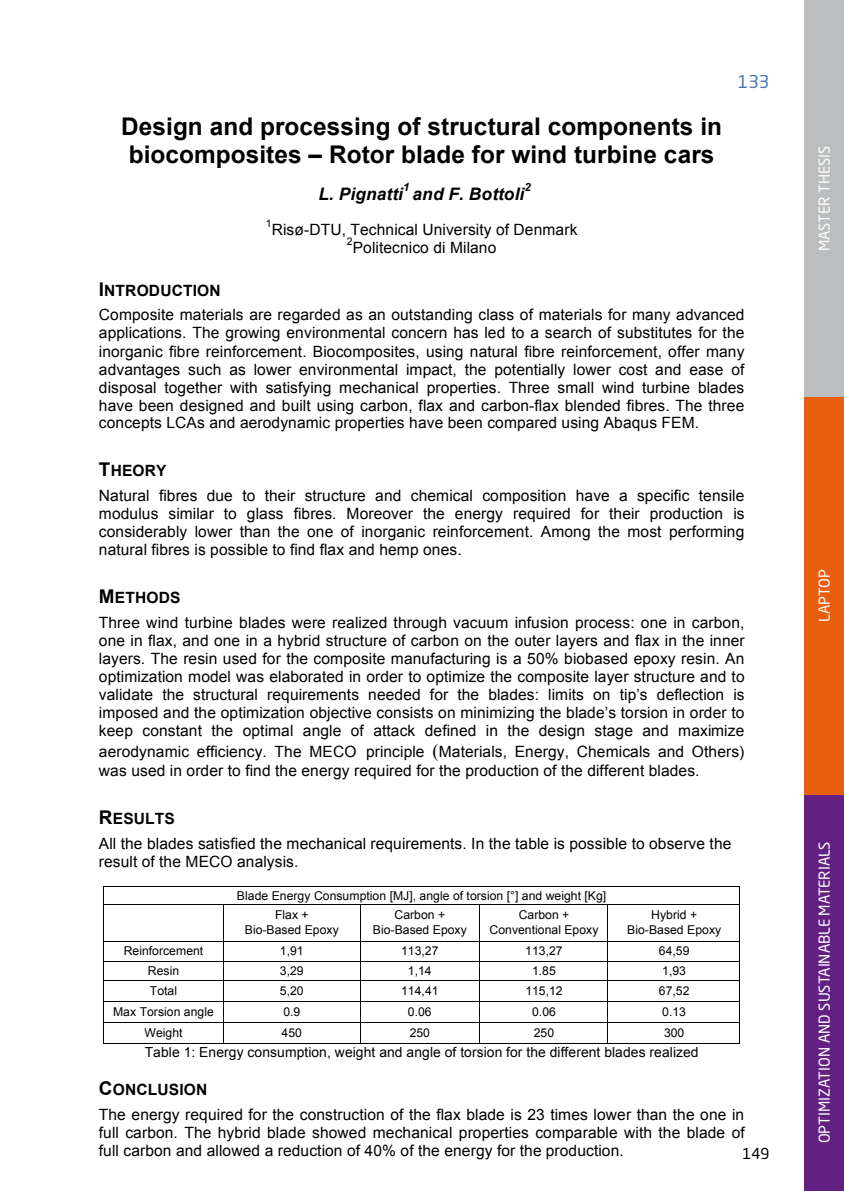
<style>
.page{position:relative;width:844px;height:1191px;background:#fff}
.page>*{position:absolute;margin:0;border:0;box-sizing:border-box;transform-origin:0 0}
.t1{font:700 24.32px/28.2px "Arial";letter-spacing:.005em;color:#000;text-align:center}
.t2{font:17.5px "Neo Sans Std";color:#4977b6}
.t3{font:italic 700 17.15px "Arial";letter-spacing:.01em;color:#000}
.t4{font:15.58px/18px "Arial";letter-spacing:.01em;color:#000}
.t5{font:14.88px "Neo Sans Std";color:#fff}
.t6{font:14.88px "Neo Sans Std";color:#000}
.t7{font:13.83px "Arial";letter-spacing:.005em;color:#000}
.t8{font:12.25px/15.6px "Arial";letter-spacing:.005em;color:#000;text-align:center}
.t9{font:italic 700 11.38px "Arial";color:#000}
.t10{font:10.5px "Arial";color:#000}
.s1{font-weight:700;font-size:18.9px}
.s2{font-weight:700}
.s3{font-family:"Times New Roman";font-size:18.9px}
</style>
<div class="page">
<hr style="left:103px;top:886px;width:636px;height:1px;background:#000">
<svg style="left:103px;top:887px;width:1px;height:16px"></svg>
<hr style="left:103px;top:903px;width:120px;height:1px;background:#000">
<hr style="left:224px;top:903px;width:136px;height:1px;background:#000">
<hr style="left:361px;top:903px;width:118px;height:1px;background:#000">
<hr style="left:480px;top:903px;width:127px;height:1px;background:#000">
<hr style="left:608px;top:903px;width:131px;height:1px;background:#000">
<svg style="left:739px;top:886px;width:1px;height:18px"></svg>
<hr style="left:103px;top:904px;width:1px;height:37px;background:#000">
<hr style="left:223px;top:904px;width:1px;height:37px;background:#000">
<hr style="left:360px;top:904px;width:1px;height:37px;background:#000">
<hr style="left:479px;top:904px;width:1px;height:37px;background:#000">
<hr style="left:607px;top:904px;width:1px;height:37px;background:#000">
<hr style="left:739px;top:904px;width:1px;height:37px;background:#000">
<hr style="left:103px;top:941px;width:120px;height:1px;background:#000">
<hr style="left:224px;top:941px;width:136px;height:1px;background:#000">
<hr style="left:361px;top:941px;width:118px;height:1px;background:#000">
<hr style="left:480px;top:941px;width:127px;height:1px;background:#000">
<hr style="left:608px;top:941px;width:131px;height:1px;background:#000">
<hr style="left:103px;top:960px;width:120px;height:1px;background:#000">
<hr style="left:224px;top:960px;width:136px;height:1px;background:#000">
<hr style="left:361px;top:960px;width:118px;height:1px;background:#000">
<hr style="left:480px;top:960px;width:127px;height:1px;background:#000">
<hr style="left:608px;top:960px;width:131px;height:1px;background:#000">
<hr style="left:103px;top:980px;width:120px;height:1px;background:#000">
<hr style="left:224px;top:980px;width:136px;height:1px;background:#000">
<hr style="left:361px;top:980px;width:118px;height:1px;background:#000">
<hr style="left:480px;top:980px;width:127px;height:1px;background:#000">
<hr style="left:608px;top:980px;width:131px;height:1px;background:#000">
<hr style="left:103px;top:1001px;width:120px;height:1px;background:#000">
<hr style="left:224px;top:1001px;width:136px;height:1px;background:#000">
<hr style="left:361px;top:1001px;width:118px;height:1px;background:#000">
<hr style="left:480px;top:1001px;width:127px;height:1px;background:#000">
<hr style="left:608px;top:1001px;width:131px;height:1px;background:#000">
<hr style="left:103px;top:1022px;width:120px;height:1px;background:#000">
<hr style="left:224px;top:1022px;width:136px;height:1px;background:#000">
<hr style="left:361px;top:1022px;width:118px;height:1px;background:#000">
<hr style="left:480px;top:1022px;width:127px;height:1px;background:#000">
<hr style="left:608px;top:1022px;width:131px;height:1px;background:#000">
<svg style="left:103px;top:942px;width:1px;height:101px"></svg>
<hr style="left:103px;top:1043px;width:120px;height:1px;background:#000">
<svg style="left:223px;top:941px;width:1px;height:103px"></svg>
<hr style="left:224px;top:1043px;width:136px;height:1px;background:#000">
<svg style="left:360px;top:941px;width:1px;height:103px"></svg>
<hr style="left:361px;top:1043px;width:118px;height:1px;background:#000">
<svg style="left:479px;top:941px;width:1px;height:103px"></svg>
<hr style="left:480px;top:1043px;width:127px;height:1px;background:#000">
<svg style="left:607px;top:941px;width:1px;height:103px"></svg>
<hr style="left:608px;top:1043px;width:131px;height:1px;background:#000">
<svg style="left:739px;top:941px;width:1px;height:103px"></svg>
<div style="left:804px;top:794px;width:39px;height:397px;background:#622181"></div>
<div style="left:804px;top:397px;width:39px;height:397px;background:#e95d0f"></div>
<div style="left:804px;top:0;width:39px;height:397px;background:#bbbdbe"></div>
<h1 class="t1" style="left:121px;top:113px;width:602px">Design and processing of structural components in biocomposites – Rotor blade for wind turbine cars</h1>
<p class="t3" style="left:318px;top:183px;width:86px">L. Pignatti</p>
<p class="t9" style="left:403px;top:180px;width:8px">1</p>
<p class="t9" style="left:524px;top:180px;width:8px">2</p>
<p class="t3" style="left:412px;top:183px;width:113px">and F. Bottoli</p>
<p class="t2" style="left:737px;top:71px;width:33px">133</p>
<p class="t10" style="left:266px;top:216px;width:7px">1</p>
<p class="t4" style="left:272px;top:221px;width:307px">Risø-DTU, Technical University of Denmark</p>
<p class="t10" style="left:347px;top:235px;width:7px">2</p>
<p class="t4" style="left:352px;top:239px;width:145px">Politecnico di Milano</p>
<p class="t4" style="left:99px;top:278px;width:647px;line-height:24.3px"><span class="s1">I</span><span class="s2">NTRODUCTION<br></span>Composite materials are regarded as an outstanding class of materials for many advanced</p>
<p class="t4" style="left:99px;top:324px;width:647px;text-align:justify">applications. The growing environmental concern has led to a search of substitutes for the inorganic fibre reinforcement. Biocomposites, using natural fibre reinforcement, offer many advantages such as lower environmental impact, the potentially lower cost and ease of disposal together with satisfying mechanical properties. Three small wind turbine blades have been designed and built using carbon, flax and carbon-flax blended fibres. The three concepts LCAs and aerodynamic properties have been compared using Abaqus FEM.</p>
<p class="t4" style="left:99px;top:458px;width:646px;line-height:24.8px"><span class="s1">T</span><span class="s2">HEORY<br></span>Natural fibres due to their structure and chemical composition have a specific tensile</p>
<p class="t4" style="left:99px;top:505px;width:647px;text-align:justify">modulus similar to glass fibres. Moreover the energy required for their production is considerably lower than the one of inorganic reinforcement. Among the most performing natural fibres is possible to find flax and hemp ones.</p>
<p class="t4" style="left:99px;top:585px;width:646px;line-height:24.8px"><span class="s1">M</span><span class="s2">ETHODS<br></span>Three wind turbine blades were realized through vacuum infusion process: one in carbon,</p>
<p class="t4" style="left:99px;top:631px;width:647px;text-align:justify">one in flax, and one in a hybrid structure of carbon on the outer layers and flax in the inner layers. The resin used for the composite manufacturing is a 50% biobased epoxy resin. An optimization model was elaborated in order to optimize the composite layer structure and to validate the structural requirements needed for the blades: limits on tip’s deflection is imposed and the optimization objective consists on minimizing the blade’s torsion in order to keep constant the optimal angle of attack defined in the design stage and maximize</p>
<p class="t4" style="left:99px;top:743px;width:646px;line-height:18.6px">aerodynamic efficiency. The MECO principle <span class="s3">(</span>Materials, Energy, Chemicals and Others) was used in order to find the energy required for the production of the different blades.</p>
<p class="t4" style="left:99px;top:806px;width:633px;line-height:24.3px"><span class="s1">R</span><span class="s2">ESULTS<br></span>All the blades satisfied the mechanical requirements. In the table is possible to observe the</p>
<p class="t4" style="left:99px;top:852px;width:201px">result of the MECO analysis.</p>
<p class="t8" style="left:275px;top:886px;width:333px;line-height:18.9px;text-align:left;text-indent:-38px">Blade Energy Consumption [MJ], angle of torsion [°] and weight [Kg]<br>Flax +</p>
<p class="t8" style="left:245px;top:922px;width:95px">Bio-Based Epoxy</p>
<p class="t8" style="left:373px;top:906px;width:95px">Carbon +<br>Bio-Based Epoxy</p>
<p class="t8" style="left:489px;top:906px;width:110px">Carbon +<br>Conventional Epoxy</p>
<p class="t8" style="left:627px;top:906px;width:95px">Hybrid +<br>Bio-Based Epoxy</p>
<p class="t8" style="left:124px;top:943px;width:81px">Reinforcement</p>
<p class="t8" style="left:280px;top:943px;width:25px">1,91</p>
<p class="t8" style="left:401px;top:943px;width:39px">113,27</p>
<p class="t8" style="left:525px;top:943px;width:39px">113,27</p>
<p class="t8" style="left:658px;top:943px;width:32px">64,59</p>
<p class="t8" style="left:148px;top:962px;width:33px">Resin</p>
<p class="t8" style="left:280px;top:962px;width:25px">3,29</p>
<p class="t8" style="left:408px;top:962px;width:25px">1,14</p>
<p class="t8" style="left:532px;top:962px;width:25px">1.85</p>
<p class="t8" style="left:662px;top:962px;width:25px">1,93</p>
<p class="t8" style="left:150px;top:982px;width:29px">Total</p>
<p class="t8" style="left:280px;top:982px;width:25px">5,20</p>
<p class="t8" style="left:401px;top:982px;width:39px">114,41</p>
<p class="t8" style="left:525px;top:982px;width:39px">115,12</p>
<p class="t8" style="left:658px;top:982px;width:32px">67,52</p>
<p class="t8" style="left:113px;top:1003px;width:102px">Max Torsion angle</p>
<p class="t8" style="left:283px;top:1003px;width:18px">0.9</p>
<p class="t8" style="left:408px;top:1003px;width:25px">0.06</p>
<p class="t8" style="left:532px;top:1003px;width:25px">0.06</p>
<p class="t8" style="left:662px;top:1003px;width:25px">0.13</p>
<p class="t8" style="left:144px;top:1024px;width:40px">Weight</p>
<p class="t8" style="left:281px;top:1024px;width:22px">450</p>
<p class="t8" style="left:409px;top:1024px;width:22px">250</p>
<p class="t8" style="left:533px;top:1024px;width:22px">250</p>
<p class="t8" style="left:663px;top:1024px;width:22px">300</p>
<p class="t7" style="left:145px;top:1042px;width:555px">Table 1: Energy consumption, weight and angle of torsion for the different blades realized</p>
<p class="t4" style="left:99px;top:1077px;width:646px;line-height:24.8px"><span class="s1">C</span><span class="s2">ONCLUSION<br></span>The energy required for the construction of the flax blade is 23 times lower than the one in</p>
<p class="t4" style="left:99px;top:1123px;width:647px">full carbon. The hybrid blade showed mechanical properties comparable with the blade of full carbon and allowed a reduction of 40% of the energy for the production.</p>
<p class="t6" style="left:742px;top:1144px;width:28px">149</p>
<p class="t5" style="left:815px;top:251px;width:106px;rotate:-90deg">master thesis</p>
<p class="t5" style="left:815px;top:622px;width:52px;rotate:-90deg">laptop</p>
<p class="t5" style="left:815px;top:1143px;width:301px;rotate:-90deg">Optimizationandsustainablematerials</p>
</div>
